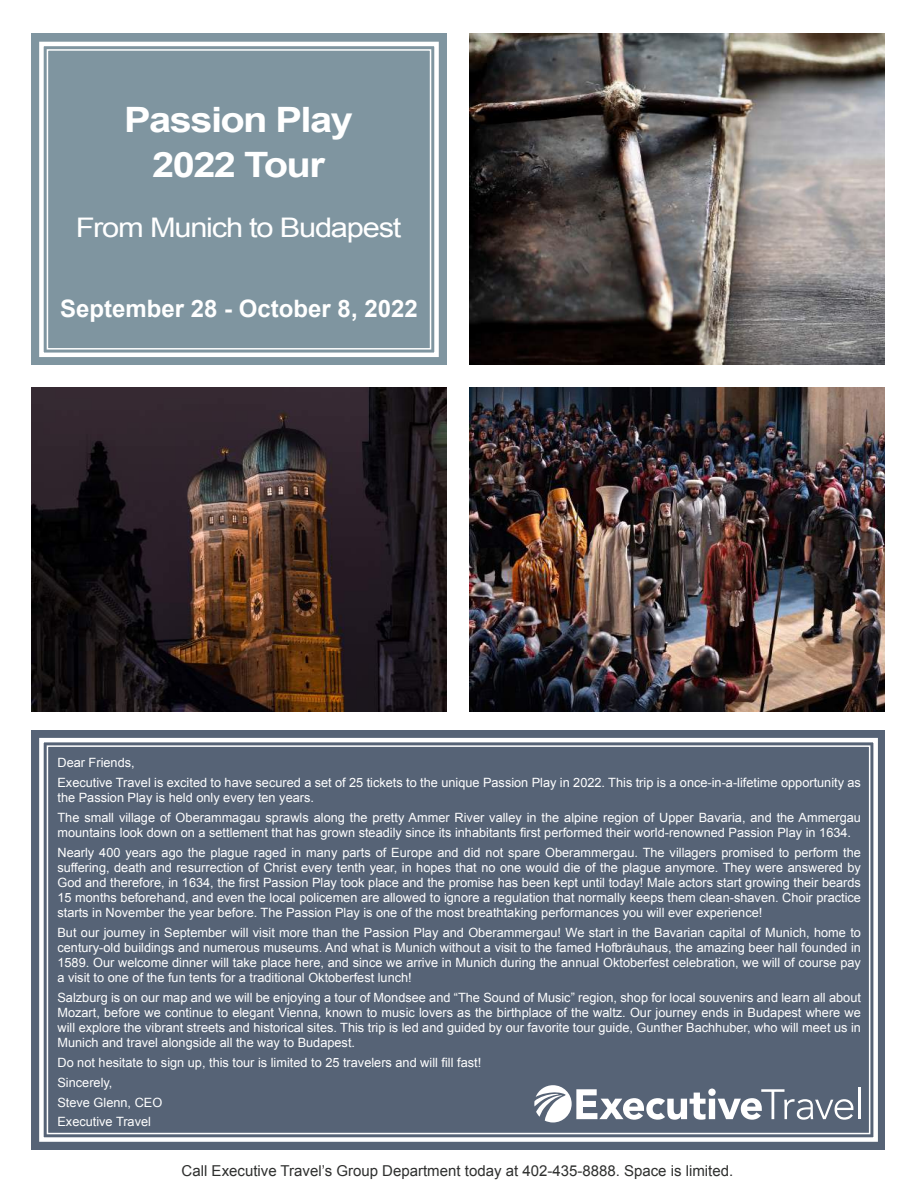
<style>
.page{position:relative;width:918px;height:1188px;background:#fff}
.page>*{position:absolute;margin:0;border:0;box-sizing:border-box;transform-origin:0 0}
.t1{font:700 34.95px/45px "Arial";letter-spacing:-.04em;color:#fff;text-align:center;scale:1.14 1}
.t2{font:27px "Arial";letter-spacing:-.04em;color:#fff;scale:1.14 1}
.t3{font:700 24px "Arial";color:#fff}
.t4{font:15px "Arial";color:#2e2f2e}
.t5{font:12.75px/15px "Arial";color:#fff}
</style>
<div class="page">
<img style="left:470px;top:33px;width:415px;height:332px">
<div style="left:32px;top:731px;width:853px;height:419px;background:#566376"></div>
<div style="left:32px;top:33px;width:415px;height:332px;background:#7f95a0"></div>
<img style="left:32px;top:387px;width:415px;height:324px">
<svg style="left:39px;top:41px;width:400px;height:316px"></svg>
<div style="left:47px;top:49px;width:384px;height:301px;border:2px solid #fff"></div>
<img style="left:470px;top:387px;width:415px;height:324px">
<svg style="left:39px;top:737px;width:839px;height:405px"></svg>
<div style="left:47px;top:745px;width:823px;height:389px;border:2px solid #fff"></div>
<h1 class="t1" style="left:124px;top:99px;width:202px">Passion Play<br>2022 Tour</h1>
<h2 class="t2" style="left:76px;top:210px;width:287px">From Munich to Budapest</h2>
<h3 class="t3" style="left:60px;top:292px;width:359px">September 28 - October 8, 2022</h3>
<p class="t5" style="left:57px;top:753px;width:805px;line-height:20.1px">Dear Friends,<br>Executive Travel is excited to have secured a set of 25 tickets to the unique Passion Play in 2022. This trip is a once-in-a-lifetime opportunity as</p>
<p class="t5" style="left:57px;top:788px;width:805px;line-height:20.1px">the Passion Play is held only every ten years.<br>The small village of Oberammagau sprawls along the pretty Ammer River valley in the alpine region of Upper Bavaria, and the Ammergau</p>
<p class="t5" style="left:57px;top:823px;width:805px;line-height:20.1px">mountains look down on a settlement that has grown steadily since its inhabitants first performed their world-renowned Passion Play in 1634.<br>Nearly 400 years ago the plague raged in many parts of Europe and did not spare Oberammergau. The villagers promised to perform the</p>
<p class="t5" style="left:57px;top:860px;width:805px;text-align:justify">suffering, death and resurrection of Christ every tenth year, in hopes that no one would die of the plague anymore. They were answered by God and therefore, in 1634, the first Passion Play took place and the promise has been kept until today! Male actors start growing their beards 15 months beforehand, and even the local policemen are allowed to ignore a regulation that normally keeps them clean-shaven. Choir practice starts in November the year before. The Passion Play is one of the most breathtaking performances you will ever experience!</p>
<p class="t5" style="left:57px;top:925px;width:805px;text-align:justify">But our journey in September will visit more than the Passion Play and Oberammergau! We start in the Bavarian capital of Munich, home to century-old buildings and numerous museums. And what is Munich without a visit to the famed Hofbräuhaus, the amazing beer hall founded in 1589. Our welcome dinner will take place here, and since we arrive in Munich during the annual Oktoberfest celebration, we will of course pay a visit to one of the fun tents for a traditional Oktoberfest lunch!</p>
<p class="t5" style="left:57px;top:990px;width:805px;text-align:justify">Salzburg is on our map and we will be enjoying a tour of Mondsee and “The Sound of Music” region, shop for local souvenirs and learn all about Mozart, before we continue to elegant Vienna, known to music lovers as the birthplace of the waltz. Our journey ends in Budapest where we will explore the vibrant streets and historical sites. This trip is led and guided by our favorite tour guide, Gunther Bachhuber, who will meet us in Munich and travel alongside all the way to Budapest.</p>
<p class="t5" style="left:57px;top:1053px;width:425px;line-height:20.1px">Do not hesitate to sign up, this tour is limited to 25 travelers and will fill fast!<br>Sincerely,<br>Steve Glenn, CEO</p>
<p class="t5" style="left:57px;top:1114px;width:95px">Executive Travel</p>
<p class="t4" style="left:182px;top:1161px;width:553px">Call Executive Travel’s Group Department today at 402-435-8888. Space is limited.</p>
</div>
